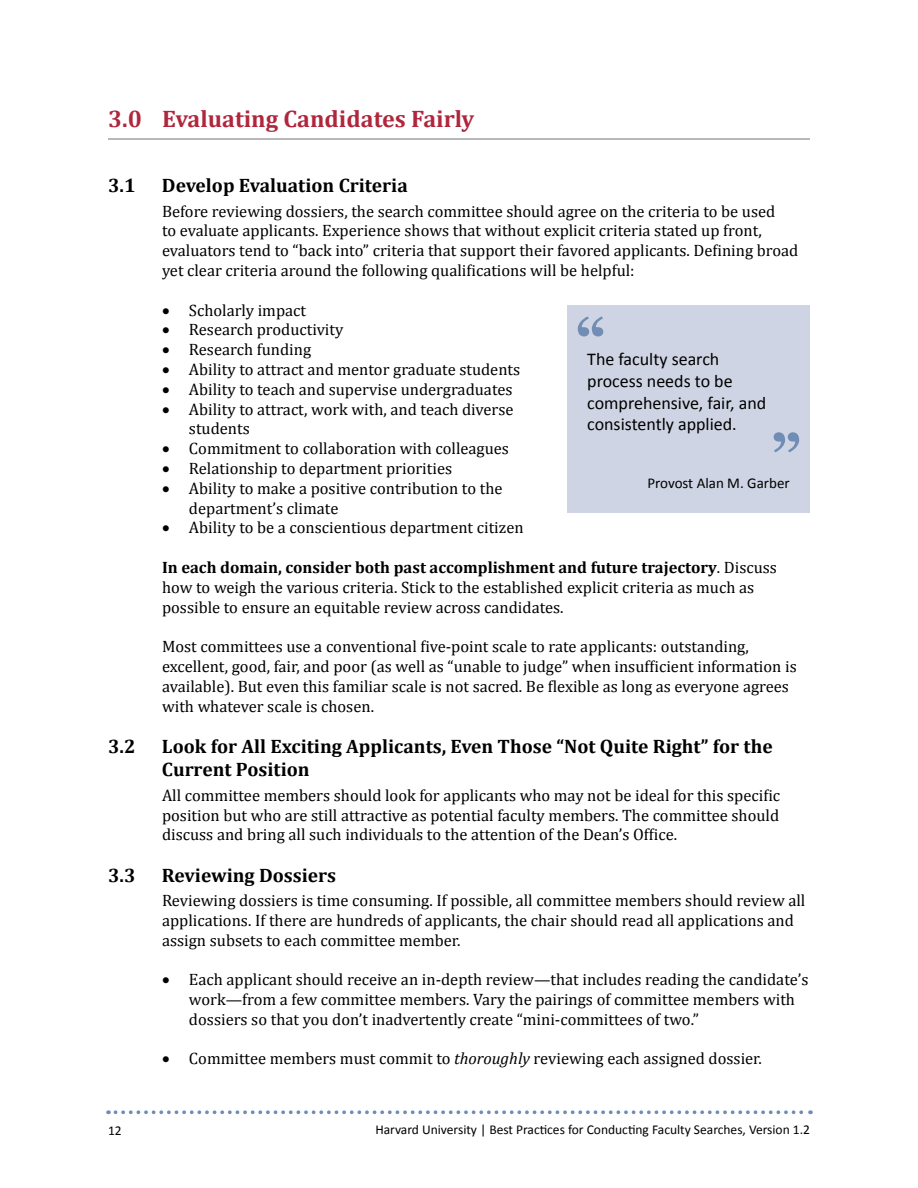
<style>
.page{position:relative;width:918px;height:1188px;background:#fff}
.page>*{position:absolute;margin:0;border:0;box-sizing:border-box;transform-origin:0 0}
.t1{font:700 24px "Cambria";color:#b0263d}
.t2{font:700 19.5px/23.4px "Cambria";color:#000}
.t3{font:18px/21.6px "Calibri";color:#000}
.t4{font:16.5px/19.8px "Cambria";color:#000}
.t5{font:15px "Calibri";color:#000}
.t6{font:13.5px "Calibri";color:#000}
.s1{font-weight:700}
.s2{font-style:italic}
</style>
<div class="page">
<svg style="left:115px;top:1110px;width:696px;height:4px"></svg>
<div style="left:567px;top:305px;width:243px;height:208px;background:#ced4e3"></div>
<svg style="left:774px;top:432px;width:25px;height:20px"></svg>
<svg style="left:578px;top:316px;width:25px;height:20px"></svg>
<hr style="left:108px;top:138px;width:702px;height:2px;background:#9fa1a4">
<h1 class="t1" style="left:108px;top:102px;width:368px">3.0 Evaluating Candidates Fairly</h1>
<p class="t2" style="left:108px;top:173px;width:29px">3.1</p>
<p class="t2" style="left:162px;top:173px;width:247px">Develop Evaluation Criteria</p>
<p class="t4" style="left:162px;top:201px;width:638px">Before reviewing dossiers, the search committee should agree on the criteria to be used<br>to evaluate applicants. Experience shows that without explicit criteria stated up front, evaluators tend to “back into” criteria that support their favored applicants. Defining broad yet clear criteria around the following qualifications will be helpful:</p>
<p class="t4" style="left:162px;top:300px;width:146px">• Scholarly impact</p>
<p class="t4" style="left:162px;top:320px;width:183px">• Research productivity</p>
<p class="t4" style="left:162px;top:340px;width:151px">• Research funding</p>
<p class="t4" style="left:162px;top:359px;width:360px">• Ability to attract and mentor graduate students</p>
<p class="t4" style="left:162px;top:379px;width:352px">• Ability to teach and supervise undergraduates</p>
<p class="t4" style="left:189px;top:399px;width:326px;text-indent:-27px">• Ability to attract, work with, and teach diverse students</p>
<p class="t4" style="left:162px;top:439px;width:349px">• Commitment to collaboration with colleagues</p>
<p class="t4" style="left:162px;top:458px;width:292px">• Relationship to department priorities</p>
<p class="t4" style="left:189px;top:478px;width:315px;text-indent:-27px">• Ability to make a positive contribution to the department’s climate</p>
<p class="t4" style="left:162px;top:518px;width:363px">• Ability to be a conscientious department citizen</p>
<p class="t4" style="left:162px;top:557px;width:617px"><span class="s1">In each domain, consider both past accomplishment and future trajectory</span>. Discuss how to weigh the various criteria. Stick to the established explicit criteria as much as possible to ensure an equitable review across candidates.</p>
<p class="t4" style="left:162px;top:637px;width:636px">Most committees use a conventional five-point scale to rate applicants: outstanding, excellent, good, fair, and poor (as well as “unable to judge” when insufficient information is available). But even this familiar scale is not sacred. Be flexible as long as everyone agrees with whatever scale is chosen.</p>
<p class="t2" style="left:108px;top:734px;width:29px">3.2</p>
<p class="t2" style="left:162px;top:734px;width:612px">Look for All Exciting Applicants, Even Those “Not Quite Right” for the<br>Current Position</p>
<p class="t4" style="left:162px;top:785px;width:620px;text-align:justify">All committee members should look for applicants who may not be ideal for this specific position but who are still attractive as potential faculty members. The committee should discuss and bring all such individuals to the attention of the Dean’s Office.</p>
<p class="t2" style="left:108px;top:863px;width:29px">3.3</p>
<p class="t2" style="left:162px;top:863px;width:176px">Reviewing Dossiers</p>
<p class="t4" style="left:162px;top:890px;width:645px">Reviewing dossiers is time consuming. If possible, all committee members should review all applications. If there are hundreds of applicants, the chair should read all applications and assign subsets to each committee member.</p>
<p class="t4" style="left:189px;top:970px;width:621px;text-indent:-27px">• Each applicant should receive an in-depth review—that includes reading the candidate’s work—from a few committee members. Vary the pairings of committee members with dossiers so that you don’t inadvertently create “mini-committees of two.”</p>
<p class="t4" style="left:162px;top:1049px;width:601px">• Committee members must commit to <span class="s2">thoroughly</span> reviewing each assigned dossier.</p>
<p class="t3" style="left:587px;top:349px;width:181px">The faculty search process needs to be comprehensive, fair, and consistently applied.</p>
<p class="t5" style="left:647px;top:473px;width:144px">Provost Alan M. Garber</p>
<p class="t6" style="left:108px;top:1122px;width:15px">12</p>
<p class="t6" style="left:375px;top:1121px;width:436px">Harvard University | Best Practices for Conducting Faculty Searches, Version 1.2</p>
</div>
